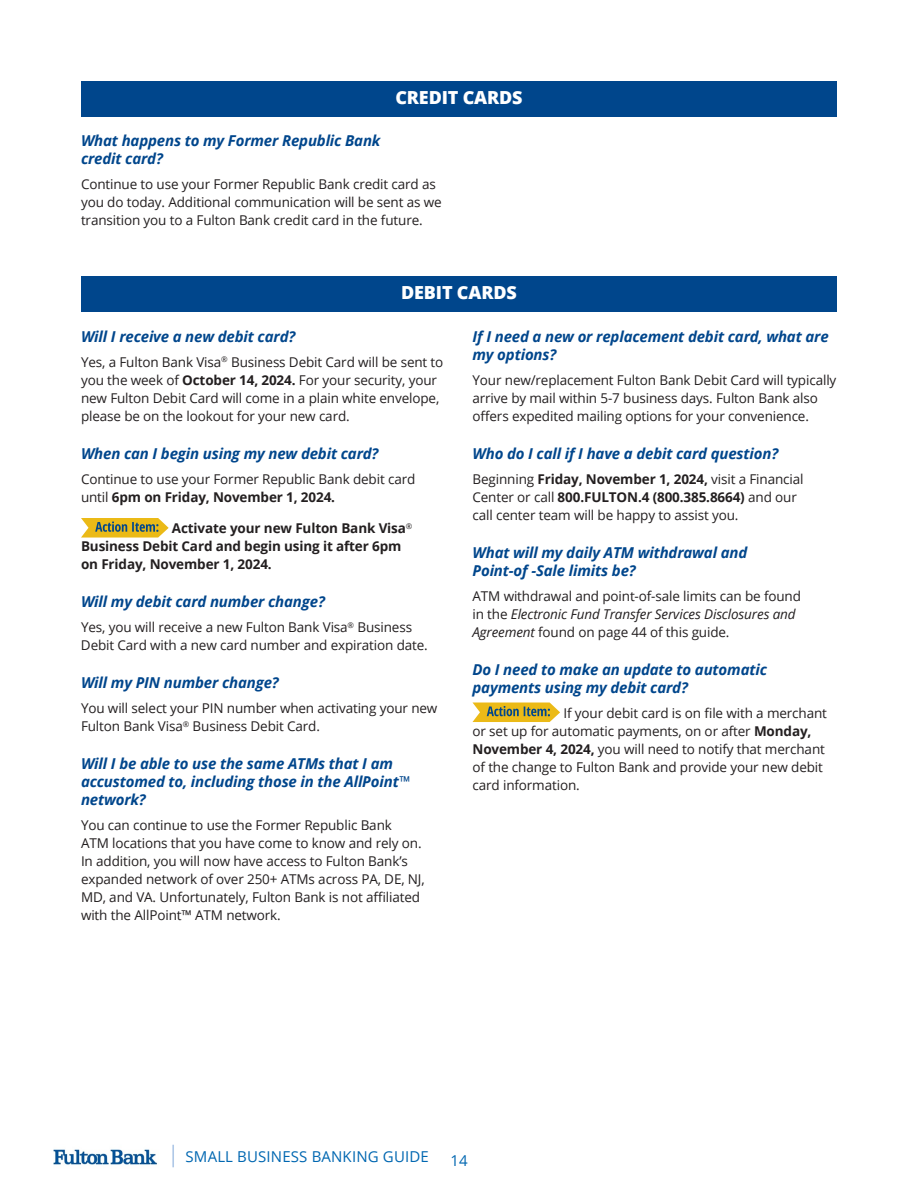
<style>
.page{position:relative;width:918px;height:1188px;background:#fff}
.page>*{position:absolute;margin:0;border:0;box-sizing:border-box;transform-origin:0 0}
.t1{font:800 18px "Open Sans";letter-spacing:-.01em;color:#fff}
.t2{font:italic 700 15px/18px "Open Sans";letter-spacing:-.01em;color:#00468c}
.t3{font:15px "Open Sans";letter-spacing:.01em;color:#0067b1}
.t4{font:13.5px/18px "Open Sans";letter-spacing:-.01em;color:#231f20}
.t5{font:700 13.5px/18px "Open Sans";letter-spacing:-.01em;color:#231f20}
.s1{font-weight:700}
.s2{font-weight:400}
.s3{font-style:italic}
.s4{font-size:22.5px;color:#87addc}
</style>
<div class="page">
<img style="left:53px;top:1149px;width:105px;height:16px">
<svg style="left:81px;top:518px;width:88px;height:20px;background:#cbb145"></svg>
<svg style="left:472px;top:703px;width:88px;height:19px;background:#c8af41"></svg>
<div style="left:81px;top:276px;width:756px;height:35px;background:#00468c"></div>
<div style="left:81px;top:81px;width:756px;height:35px;background:#00468c"></div>
<h1 class="t1" style="left:395px;top:84px;width:129px">CREDIT CARDS</h1>
<p class="t2" style="left:81px;top:132px;width:301px">What happens to my Former Republic Bank credit card?</p>
<p class="t4" style="left:81px;top:175px;width:362px">Continue to use your Former Republic Bank credit card as you do today. Additional communication will be sent as we transition you to a Fulton Bank credit card in the future.</p>
<h1 class="t1" style="left:401px;top:279px;width:117px">DEBIT CARDS</h1>
<p class="t2" style="left:81px;top:327px;width:216px">Will I receive a new debit card?</p>
<p class="t4" style="left:81px;top:352px;width:364px">Yes, a Fulton Bank Visa<sup>®</sup> Business Debit Card will be sent to you the week of <span class="s1">October 14, 2024.</span> For your security, your new Fulton Debit Card will come in a plain white envelope, please be on the lookout for your new card.</p>
<p class="t2" style="left:81px;top:444px;width:299px">When can I begin using my new debit card?</p>
<p class="t4" style="left:81px;top:469px;width:336px">Continue to use your Former Republic Bank debit card until <span class="s1">6pm on Friday, November 1, 2024.</span></p>
<p class="t5" style="left:81px;top:519px;width:333px;text-indent:91px">Activate your new Fulton Bank Visa<sup>®<br></sup>Business Debit Card and begin using it after 6pm on Friday, November 1, 2024.</p>
<p class="t2" style="left:81px;top:592px;width:245px">Will my debit card number change?</p>
<p class="t4" style="left:81px;top:618px;width:348px">Yes, you will receive a new Fulton Bank Visa<sup>®</sup> Business<br>Debit Card with a new card number and expiration date.</p>
<p class="t2" style="left:81px;top:673px;width:199px">Will my PIN number change?</p>
<p class="t4" style="left:81px;top:699px;width:358px">You will select your PIN number when activating your new<br>Fulton Bank Visa<sup>®</sup> Business Debit Card.</p>
<p class="t2" style="left:81px;top:754px;width:330px">Will I be able to use the same ATMs that I am accustomed to, including those in the AllPoint<span class="s2">™ </span>network?</p>
<p class="t4" style="left:81px;top:816px;width:345px">You can continue to use the Former Republic Bank<br>ATM locations that you have come to know and rely on.<br>In addition, you will now have access to Fulton Bank’s expanded network of over 250+ ATMs across PA, DE, NJ, MD, and VA. Unfortunately, Fulton Bank is not affiliated with the AllPoint™ ATM network.</p>
<p class="t2" style="left:472px;top:327px;width:358px">If I need a new or replacement debit card, what are my options?</p>
<p class="t4" style="left:472px;top:370px;width:365px">Your new/replacement Fulton Bank Debit Card will typically arrive by mail within 5-7 business days. Fulton Bank also offers expedited mailing options for your convenience.</p>
<p class="t2" style="left:472px;top:444px;width:307px">Who do I call if I have a debit card question?</p>
<p class="t4" style="left:472px;top:469px;width:333px">Beginning <span class="s1">Friday, November 1, 2024,</span> visit a Financial<br>Center or call <span class="s1">800.FULTON.4 (800.385.8664)</span> and our call center team will be happy to assist you.</p>
<p class="t2" style="left:472px;top:543px;width:276px">What will my daily ATM withdrawal and<br>Point-of -Sale limits be?</p>
<p class="t4" style="left:472px;top:586px;width:330px">ATM withdrawal and point-of-sale limits can be found in the <span class="s3">Electronic Fund Transfer Services Disclosures and<br>Agreement</span> found on page 44 of this guide.</p>
<p class="t2" style="left:472px;top:660px;width:296px">Do I need to make an update to automatic payments using my debit card?</p>
<p class="t4" style="left:473px;top:703px;width:356px;text-indent:91px">If your debit card is on file with a merchant or set up for automatic payments, on or after <span class="s1">Monday, November 4, 2024,</span> you will need to notify that merchant of the change to Fulton Bank and provide your new debit card information.</p>
<p class="t3" style="left:169px;top:1147px;width:261px"><span class="s4">|</span> SMALL BUSINESS BANKING GUIDE</p>
<p class="t3" style="left:450px;top:1150px;width:19px">14</p>
</div>
